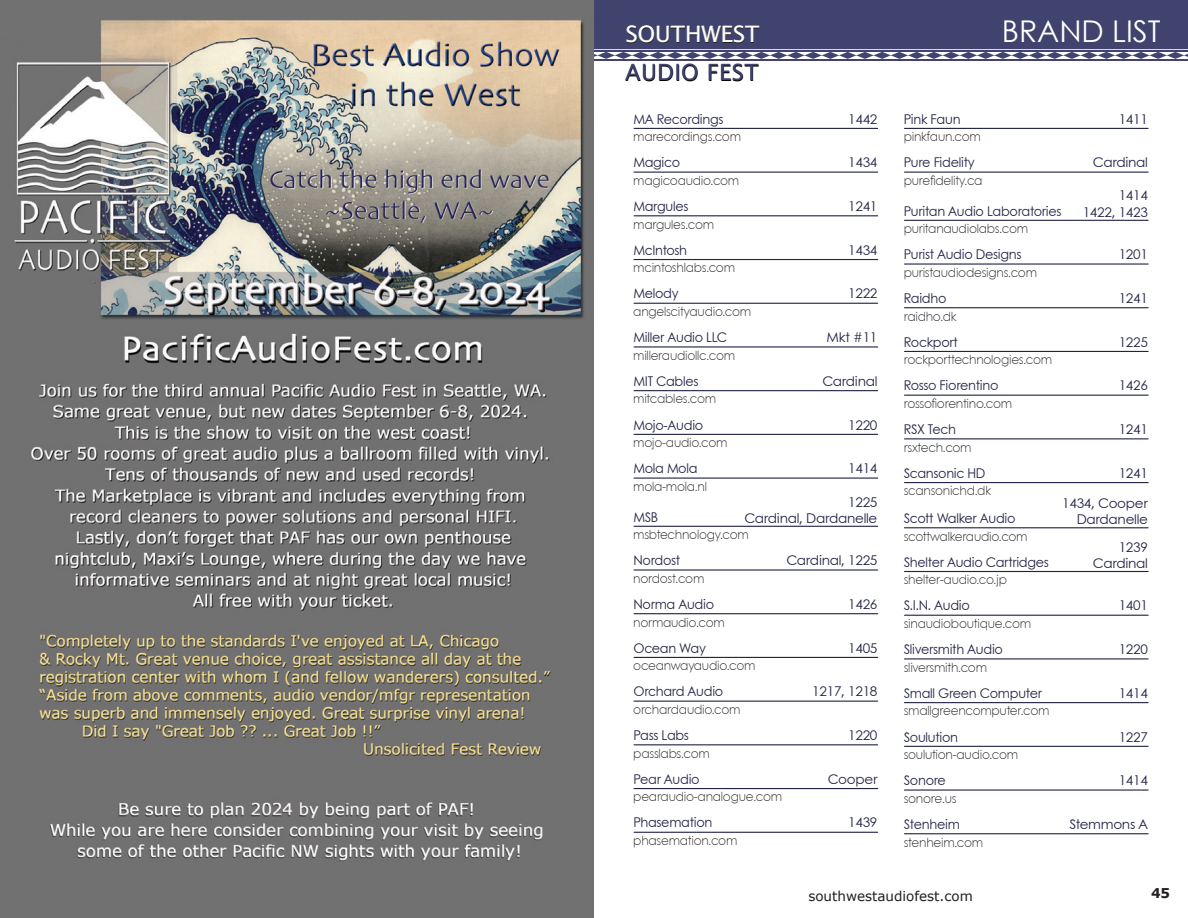
<style>
.page{position:relative;width:1188px;height:918px;background:#fff}
.page>*{position:absolute;margin:0;border:0;box-sizing:border-box;transform-origin:0 0}
.t1{font:30px "Century Gothic";color:#fff}
.t2{font:22.5px/38.4px "Lucida Sans";color:#fff}
.Brands{font:13.5px "Century Gothic Paneuropean";letter-spacing:-.02em;color:#212345;scale:.95 1}
.BrandsRoom{font:13.5px/16.2px "Century Gothic Paneuropean";letter-spacing:-.02em;color:#212345;text-align:right}
.t3{font:13.5px "Verdana";color:#231f20}
.t4{font:700 13.5px "Verdana";color:#231f20}
.Brands_Type{font:300 12.75px "Century Gothic Paneuropean";letter-spacing:-.02em;color:#231f20;scale:.95 1}
.s1{color:#000}
</style>
<div class="page">
<svg style="left:594px;top:0;width:594px;height:60px;background:#4c5078"></svg>
<hr style="left:634px;top:128px;width:244px;height:1px;background:#212345">
<hr style="left:904px;top:128px;width:244px;height:1px;background:#212345">
<hr style="left:634px;top:346px;width:244px;height:2px;background:#212345">
<hr style="left:904px;top:351px;width:244px;height:1px;background:#212345">
<hr style="left:634px;top:657px;width:244px;height:1px;background:#212345">
<hr style="left:904px;top:658px;width:244px;height:1px;background:#212345">
<hr style="left:634px;top:172px;width:244px;height:1px;background:#212345">
<hr style="left:904px;top:172px;width:244px;height:1px;background:#212345">
<hr style="left:634px;top:390px;width:244px;height:1px;background:#212345">
<hr style="left:904px;top:395px;width:244px;height:1px;background:#212345">
<hr style="left:634px;top:701px;width:244px;height:1px;background:#212345">
<hr style="left:904px;top:702px;width:244px;height:1px;background:#212345">
<hr style="left:634px;top:215px;width:244px;height:1px;background:#212345">
<hr style="left:904px;top:220px;width:244px;height:1px;background:#212345">
<hr style="left:634px;top:434px;width:244px;height:1px;background:#212345">
<hr style="left:904px;top:438px;width:244px;height:1px;background:#212345">
<hr style="left:634px;top:744px;width:244px;height:1px;background:#212345">
<hr style="left:904px;top:746px;width:244px;height:1px;background:#212345">
<hr style="left:634px;top:259px;width:244px;height:1px;background:#212345">
<hr style="left:904px;top:263px;width:244px;height:2px;background:#212345">
<hr style="left:634px;top:569px;width:244px;height:2px;background:#212345">
<hr style="left:904px;top:571px;width:244px;height:1px;background:#212345">
<hr style="left:634px;top:478px;width:244px;height:1px;background:#212345">
<hr style="left:904px;top:482px;width:244px;height:1px;background:#212345">
<hr style="left:634px;top:788px;width:244px;height:1px;background:#212345">
<hr style="left:904px;top:789px;width:244px;height:2px;background:#212345">
<hr style="left:634px;top:303px;width:244px;height:1px;background:#212345">
<hr style="left:904px;top:307px;width:244px;height:1px;background:#212345">
<hr style="left:634px;top:613px;width:244px;height:1px;background:#212345">
<hr style="left:904px;top:615px;width:244px;height:1px;background:#212345">
<hr style="left:634px;top:526px;width:244px;height:1px;background:#212345">
<hr style="left:904px;top:527px;width:244px;height:1px;background:#212345">
<hr style="left:634px;top:832px;width:244px;height:1px;background:#212345">
<hr style="left:904px;top:833px;width:244px;height:1px;background:#212345">
<img style="left:0;top:0;width:594px;height:295px">
<img style="left:0;top:295px;width:594px;height:623px">
<p class="t2" style="left:625px;top:15px;width:136px">SOUTHWEST<br><span class="s1">AUDIO FEST</span></p>
<p class="t1" style="left:1002px;top:10px;width:160px">BRAND LIST</p>
<p class="Brands" style="left:633px;top:110px;width:96px">MA Recordings</p>
<p class="Brands" style="left:904px;top:110px;width:61px">Pink Faun</p>
<p class="BrandsRoom" style="left:848px;top:110px;width:31px">1442</p>
<p class="BrandsRoom" style="left:1119px;top:110px;width:31px">1411</p>
<p class="Brands_Type" style="left:633px;top:129px;width:115px">marecordings.com</p>
<p class="Brands_Type" style="left:904px;top:129px;width:83px">pinkfaun.com</p>
<p class="Brands" style="left:633px;top:154px;width:51px">Magico</p>
<p class="Brands" style="left:904px;top:154px;width:76px">Pure Fidelity</p>
<p class="BrandsRoom" style="left:848px;top:154px;width:31px">1434</p>
<p class="BrandsRoom" style="left:1093px;top:154px;width:57px">Cardinal</p>
<p class="Brands_Type" style="left:633px;top:172px;width:113px">magicoaudio.com</p>
<p class="Brands_Type" style="left:904px;top:172px;width:84px">purefidelity.ca</p>
<p class="Brands" style="left:633px;top:198px;width:59px">Margules</p>
<p class="Brands" style="left:904px;top:202px;width:167px">Puritan Audio Laboratories</p>
<p class="BrandsRoom" style="left:848px;top:198px;width:31px">1241</p>
<p class="Brands_Type" style="left:633px;top:216px;width:87px">margules.com</p>
<p class="Brands_Type" style="left:904px;top:221px;width:132px">puritanaudiolabs.com</p>
<p class="BrandsRoom" style="left:1119px;top:187px;width:31px">1414</p>
<p class="BrandsRoom" style="left:1083px;top:203px;width:67px">1422, 1423</p>
<p class="Brands" style="left:633px;top:241px;width:58px">McIntosh</p>
<p class="Brands" style="left:904px;top:246px;width:125px">Purist Audio Designs</p>
<p class="BrandsRoom" style="left:848px;top:241px;width:31px">1434</p>
<p class="BrandsRoom" style="left:1119px;top:246px;width:31px">1201</p>
<p class="Brands_Type" style="left:633px;top:260px;width:109px">mcintoshlabs.com</p>
<p class="Brands_Type" style="left:904px;top:264px;width:142px">puristaudiodesigns.com</p>
<p class="Brands" style="left:633px;top:285px;width:49px">Melody</p>
<p class="Brands" style="left:904px;top:290px;width:46px">Raidho</p>
<p class="BrandsRoom" style="left:848px;top:285px;width:31px">1222</p>
<p class="BrandsRoom" style="left:1119px;top:290px;width:31px">1241</p>
<p class="Brands_Type" style="left:633px;top:304px;width:126px">angelscityaudio.com</p>
<p class="Brands_Type" style="left:904px;top:308px;width:57px">raidho.dk</p>
<p class="Brands" style="left:633px;top:329px;width:100px">Miller Audio LLC</p>
<p class="Brands" style="left:904px;top:333px;width:58px">Rockport</p>
<p class="BrandsRoom" style="left:827px;top:329px;width:52px">Mkt #11</p>
<p class="BrandsRoom" style="left:1119px;top:333px;width:31px">1225</p>
<p class="Brands_Type" style="left:633px;top:347px;width:109px">milleraudiollc.com</p>
<p class="Brands_Type" style="left:904px;top:352px;width:158px">rockporttechnologies.com</p>
<p class="BrandsRoom" style="left:822px;top:373px;width:57px">Cardinal</p>
<p class="BrandsRoom" style="left:1119px;top:377px;width:31px">1426</p>
<p class="Brands" style="left:633px;top:372px;width:70px">MIT Cables</p>
<p class="Brands" style="left:904px;top:377px;width:101px">Rosso Fiorentino</p>
<p class="Brands_Type" style="left:633px;top:391px;width:89px">mitcables.com</p>
<p class="Brands_Type" style="left:904px;top:395px;width:116px">rossofiorentino.com</p>
<p class="Brands" style="left:633px;top:416px;width:75px">Mojo-Audio</p>
<p class="Brands" style="left:904px;top:421px;width:56px">RSX Tech</p>
<p class="BrandsRoom" style="left:848px;top:416px;width:31px">1220</p>
<p class="BrandsRoom" style="left:1119px;top:421px;width:31px">1241</p>
<p class="Brands_Type" style="left:633px;top:435px;width:101px">mojo-audio.com</p>
<p class="Brands_Type" style="left:904px;top:439px;width:73px">rsxtech.com</p>
<p class="Brands" style="left:633px;top:460px;width:69px">Mola Mola</p>
<p class="Brands" style="left:904px;top:464px;width:87px">Scansonic HD</p>
<p class="BrandsRoom" style="left:848px;top:460px;width:31px">1414</p>
<p class="BrandsRoom" style="left:1119px;top:465px;width:31px">1241</p>
<p class="Brands_Type" style="left:633px;top:478px;width:79px">mola-mola.nl</p>
<p class="Brands_Type" style="left:904px;top:483px;width:93px">scansonichd.dk</p>
<p class="BrandsRoom" style="left:848px;top:493px;width:31px">1225</p>
<p class="BrandsRoom" style="left:744px;top:509px;width:135px">Cardinal, Dardanelle</p>
<p class="Brands" style="left:633px;top:508px;width:28px">MSB</p>
<p class="Brands" style="left:904px;top:510px;width:119px">Scott Walker Audio</p>
<p class="Brands_Type" style="left:633px;top:527px;width:123px">msbtechnology.com</p>
<p class="Brands_Type" style="left:904px;top:528px;width:132px">scottwalkeraudio.com</p>
<p class="BrandsRoom" style="left:786px;top:552px;width:93px">Cardinal, 1225</p>
<p class="Brands" style="left:633px;top:552px;width:51px">Nordost</p>
<p class="Brands" style="left:904px;top:553px;width:154px">Shelter Audio Cartridges</p>
<p class="Brands_Type" style="left:633px;top:570px;width:76px">nordost.com</p>
<p class="Brands_Type" style="left:904px;top:572px;width:110px">shelter-audio.co.jp</p>
<p class="BrandsRoom" style="left:1062px;top:495px;width:87px">1434, Cooper<br>Dardanelle</p>
<p class="BrandsRoom" style="left:1093px;top:538px;width:57px">1239<br>Cardinal</p>
<p class="Brands" style="left:633px;top:595px;width:86px">Norma Audio</p>
<p class="Brands" style="left:904px;top:597px;width:71px">S.I.N. Audio</p>
<p class="BrandsRoom" style="left:848px;top:596px;width:31px">1426</p>
<p class="BrandsRoom" style="left:1119px;top:597px;width:31px">1401</p>
<p class="Brands_Type" style="left:633px;top:614px;width:98px">normaudio.com</p>
<p class="Brands_Type" style="left:904px;top:616px;width:136px">sinaudioboutique.com</p>
<p class="Brands" style="left:633px;top:639px;width:78px">Ocean Way</p>
<p class="Brands" style="left:904px;top:641px;width:106px">Sliversmith Audio</p>
<p class="BrandsRoom" style="left:848px;top:639px;width:31px">1405</p>
<p class="BrandsRoom" style="left:1119px;top:641px;width:31px">1220</p>
<p class="Brands_Type" style="left:633px;top:658px;width:130px">oceanwayaudio.com</p>
<p class="Brands_Type" style="left:904px;top:659px;width:89px">sliversmith.com</p>
<p class="Brands" style="left:633px;top:683px;width:96px">Orchard Audio</p>
<p class="Brands" style="left:904px;top:684px;width:147px">Small Green Computer</p>
<p class="BrandsRoom" style="left:812px;top:683px;width:67px">1217, 1218</p>
<p class="BrandsRoom" style="left:1119px;top:685px;width:31px">1414</p>
<p class="Brands_Type" style="left:633px;top:701px;width:114px">orchardaudio.com</p>
<p class="Brands_Type" style="left:904px;top:703px;width:155px">smallgreencomputer.com</p>
<p class="Brands" style="left:633px;top:727px;width:60px">Pass Labs</p>
<p class="Brands" style="left:904px;top:728px;width:59px">Soulution</p>
<p class="BrandsRoom" style="left:848px;top:727px;width:31px">1220</p>
<p class="BrandsRoom" style="left:1119px;top:728px;width:31px">1227</p>
<p class="Brands_Type" style="left:633px;top:745px;width:82px">passlabs.com</p>
<p class="Brands_Type" style="left:904px;top:747px;width:122px">soulution-audio.com</p>
<p class="Brands" style="left:633px;top:770px;width:71px">Pear Audio</p>
<p class="Brands" style="left:904px;top:772px;width:46px">Sonore</p>
<p class="BrandsRoom" style="left:828px;top:771px;width:51px">Cooper</p>
<p class="BrandsRoom" style="left:1119px;top:772px;width:31px">1414</p>
<p class="Brands_Type" style="left:633px;top:789px;width:158px">pearaudio-analogue.com</p>
<p class="Brands_Type" style="left:904px;top:790px;width:57px">sonore.us</p>
<p class="Brands" style="left:633px;top:814px;width:85px">Phasemation</p>
<p class="Brands" style="left:904px;top:816px;width:60px">Stenheim</p>
<p class="BrandsRoom" style="left:848px;top:814px;width:31px">1439</p>
<p class="BrandsRoom" style="left:1069px;top:816px;width:80px">Stemmons A</p>
<p class="Brands_Type" style="left:633px;top:833px;width:111px">phasemation.com</p>
<p class="Brands_Type" style="left:904px;top:834px;width:85px">stenheim.com</p>
<p class="t3" style="left:808px;top:887px;width:166px">southwestaudiofest.com</p>
<p class="t4" style="left:1151px;top:884px;width:21px">45</p>
</div>
